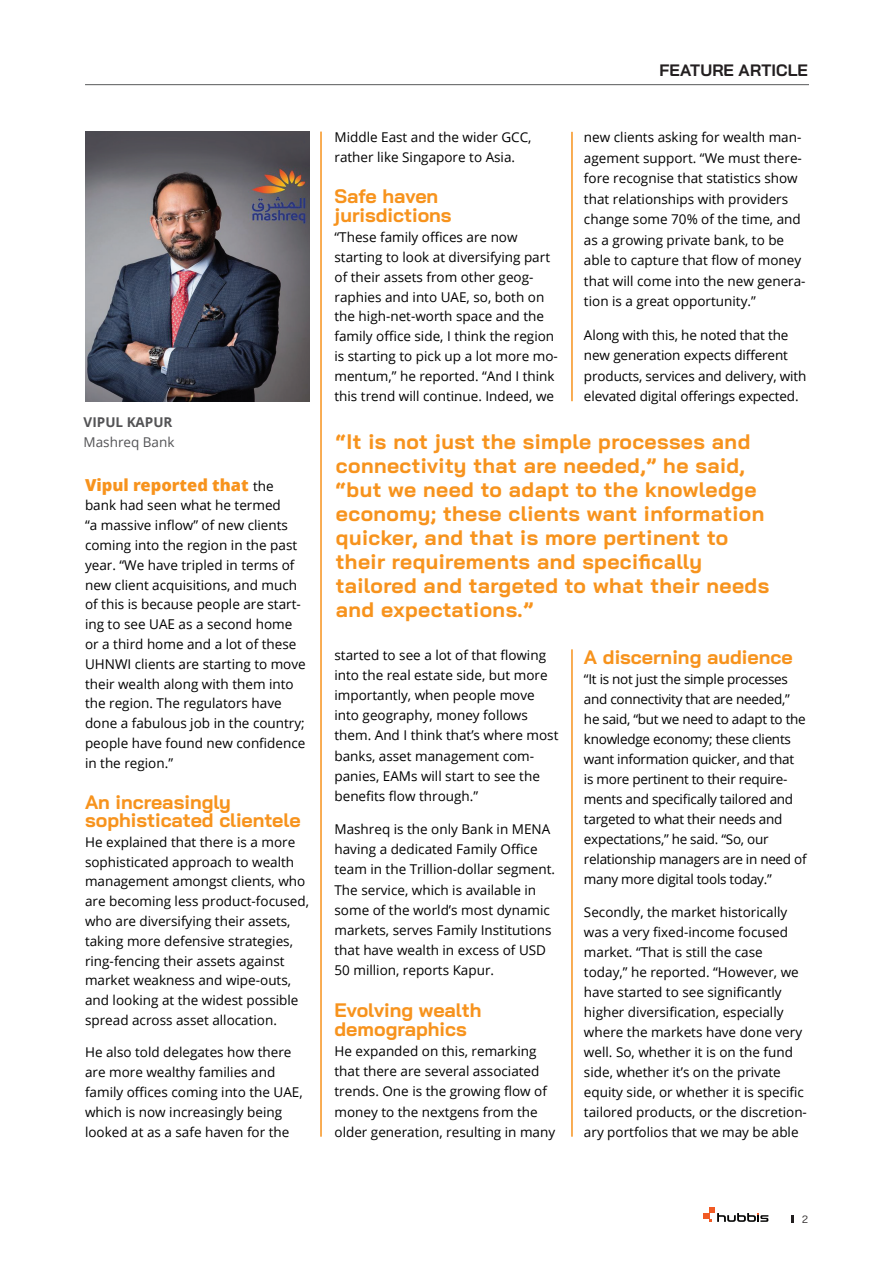
<style>
.page{position:relative;width:893px;height:1263px;background:#fff}
.page>*{position:absolute;margin:0;border:0;box-sizing:border-box;transform-origin:0 0}
.t1{font:700 21px/24px "Bai Jamjuree";letter-spacing:.02em;color:#f7931d}
.t2{font:700 19.5px/18.5px "Bai Jamjuree";color:#f7931d}
.t3{font:800 16.5px "Open Sans";color:#f7931d}
.t4{font:700 16.5px "Bai Jamjuree";letter-spacing:.005em;color:#231f20}
.t5{font:13.5px/19.8px "Open Sans";color:#000}
.t6{font:13.5px/20px "Open Sans";letter-spacing:-.02em;color:#000}
.t7{font:13.5px "Open Sans";color:#535355}
.t8{font:700 13.5px "Open Sans";color:#535355}
.t9{font:10.5px "Bai Jamjuree";color:#231f20}
.s1{font-weight:400;font-size:13.5px;color:#000}
</style>
<div class="page">
<svg style="left:703px;top:1207px;width:65px;height:15px"></svg>
<svg style="left:792px;top:1215px;width:2px;height:8px"></svg>
<hr style="left:571px;top:132px;width:2px;height:269px;background:#f7931d">
<hr style="left:320px;top:132px;width:2px;height:1005px;background:#f7931d">
<img style="left:85px;top:132px;width:224px;height:269px">
<hr style="left:571px;top:649px;width:2px;height:488px;background:#f7931d">
<hr style="left:85px;top:84px;width:724px;height:1px;background:#57585a">
<p class="t8" style="left:84px;top:413px;width:90px">VIPUL KAPUR</p>
<p class="t7" style="left:84px;top:432px;width:92px">Mashreq Bank</p>
<p class="t3" style="left:85px;top:472px;width:190px">Vipul reported that <span class="s1">the</span></p>
<p class="t5" style="left:85px;top:495px;width:222px">bank had seen what he termed<br>“a massive inflow” of new clients coming into the region in the past year. “We have tripled in terms of new client acquisitions, and much of this is because people are start&shy;ing to see UAE as a second home or a third home and a lot of these<br>UHNWI clients are starting to move their wealth along with them into the region. The regulators have done a fabulous job in the country; people have found new confidence in the region.”</p>
<h2 class="t2" style="left:85px;top:793px;width:217px">An increasingly sophisticated clientele</h2>
<p class="t5" style="left:85px;top:831px;width:225px">He explained that there is a more sophisticated approach to wealth management amongst clients, who are becoming less product-focused, who are diversifying their assets, taking more defensive strategies, ring-fencing their assets against market weakness and wipe-outs, and looking at the widest possible spread across asset allocation.</p>
<p class="t5" style="left:85px;top:1042px;width:219px">He also told delegates how there are more wealthy families and family offices coming into the UAE, which is now increasingly being looked at as a safe haven for the</p>
<p class="t5" style="left:334px;top:127px;width:199px">Middle East and the wider GCC, rather like Singapore to Asia.</p>
<h2 class="t2" style="left:334px;top:187px;width:119px">Safe haven jurisdictions</h2>
<p class="t5" style="left:334px;top:226px;width:225px">“These family offices are now starting to look at diversifying part of their assets from other geog&shy;raphies and into UAE, so, both on the high-net-worth space and the family office side, I think the region is starting to pick up a lot more mo&shy;mentum,” he reported. “And I think this trend will continue. Indeed, we</p>
<p class="t4" style="left:659px;top:61px;width:150px">FEATURE ARTICLE</p>
<p class="t5" style="left:584px;top:127px;width:223px;line-height:20.5px">new clients asking for wealth man&shy;agement support. “We must there&shy;fore recognise that statistics show that relationships with providers change some 70% of the time, and as a growing private bank, to be able to capture that flow of money that will come into the new genera&shy;tion is a great opportunity.”</p>
<p class="t5" style="left:584px;top:324px;width:224px;line-height:20.5px">Along with this, he noted that the new generation expects different products, services and delivery, with elevated digital offerings expected.</p>
<p class="t1" style="left:336px;top:430px;width:435px">“It is not just the simple processes and connectivity that are needed,” he said, “but we need to adapt to the knowledge economy; these clients want information quicker, and that is more pertinent to their requirements and specifically tailored and targeted to what their needs and expectations.”</p>
<p class="t5" style="left:334px;top:644px;width:225px;line-height:20.2px">started to see a lot of that flowing into the real estate side, but more importantly, when people move into geography, money follows them. And I think that’s where most banks, asset management com&shy;panies, EAMs will start to see the benefits flow through.”</p>
<p class="t5" style="left:334px;top:819px;width:222px;line-height:20.2px">Mashreq is the only Bank in MENA having a dedicated Family Office team in the Trillion-dollar segment.<br>The service, which is available in some of the world’s most dynamic markets, serves Family Institutions that have wealth in excess of USD 50 million, reports Kapur.</p>
<h2 class="t2" style="left:334px;top:1001px;width:148px">Evolving wealth demographics</h2>
<p class="t5" style="left:334px;top:1040px;width:222px;line-height:20.2px">He expanded on this, remarking that there are several associated trends. One is the growing flow of money to the nextgens from the older generation, resulting in many</p>
<h2 class="t2" style="left:584px;top:648px;width:210px">A discerning audience</h2>
<p class="t6" style="left:584px;top:668px;width:224px">“It is not just the simple processes and connectivity that are needed,” he said, “but we need to adapt to the knowledge economy; these clients want information quicker, and that is more pertinent to their require&shy;ments and specifically tailored and targeted to what their needs and expectations,” he said. “So, our relationship managers are in need of many more digital tools today.”</p>
<p class="t5" style="left:584px;top:901px;width:224px">Secondly, the market historically was a very fixed-income focused market. “That is still the case today,” he reported. “However, we have started to see significantly higher diversification, especially where the markets have done very well. So, whether it is on the fund side, whether it’s on the private equity side, or whether it is specific tailored products, or the discretion&shy;ary portfolios that we may be able</p>
<p class="t9" style="left:802px;top:1210px;width:7px">2</p>
</div>
